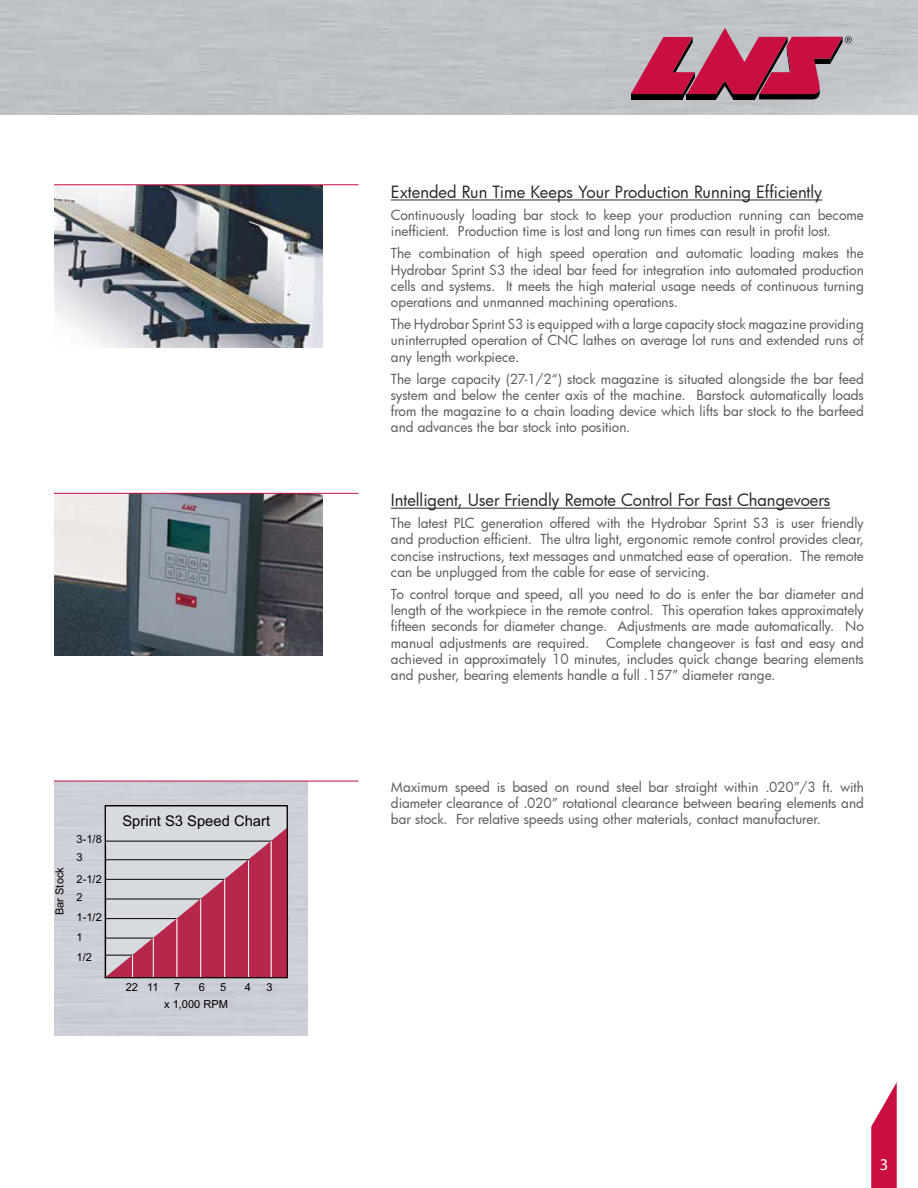
<style>
.page{position:relative;width:918px;height:1188px;background:#fff}
.page>*{position:absolute;margin:0;border:0;box-sizing:border-box;transform-origin:0 0}
.t1{font:16.5px "Futura";letter-spacing:-.005em;color:#292829}
.t2{font:16.5px "Myriad Pro";color:#fff}
.t3{font:14.7px "Arial";color:#000}
.t4{font:13.5px/16.2px "Futura";color:#58595b;text-align:justify}
.t5{font:11.1px/17.7px "Arial";color:#000}
</style>
<div class="page">
<div style="left:0;top:0;width:918px;height:115px;background:#bfc2c7"></div>
<svg style="left:631px;top:28px;width:221px;height:71px;background:#b2536e"></svg>
<svg style="left:871px;top:1082px;width:26px;height:106px"></svg>
<img style="left:54px;top:185px;width:269px;height:162px">
<hr style="left:391px;top:200px;width:431px;height:1px;background:#292829">
<hr style="left:54px;top:184px;width:305px;height:1px;background:#c80f3f">
<svg style="left:104px;top:805px;width:184px;height:173px;background:#c3889a"></svg>
<hr style="left:153px;top:938px;width:1px;height:39px;background:#fff">
<hr style="left:177px;top:919px;width:1px;height:58px;background:#fff">
<hr style="left:200px;top:899px;width:1px;height:78px;background:#fff">
<hr style="left:224px;top:879px;width:1px;height:98px;background:#fff">
<hr style="left:248px;top:860px;width:1px;height:117px;background:#fff">
<hr style="left:271px;top:841px;width:1px;height:136px;background:#fff">
<hr style="left:105px;top:859px;width:144px;height:1px;background:#000">
<div style="left:105px;top:806px;width:183px;height:172px;border:1px solid #000"></div>
<img style="left:54px;top:494px;width:269px;height:162px">
<hr style="left:391px;top:508px;width:439px;height:1px;background:#292829">
<hr style="left:54px;top:493px;width:305px;height:1px;background:#c80f3f">
<hr style="left:54px;top:781px;width:305px;height:1px;background:#c80f3f">
<p class="t5" style="left:51px;top:915px;width:49px;rotate:-90deg">Bar Stock</p>
<p class="t5" style="left:77px;top:831px;width:27px">3-1/8<br>3</p>
<p class="t5" style="left:77px;top:871px;width:27px">2-1/2<br>2</p>
<p class="t5" style="left:77px;top:907px;width:27px;line-height:20px">1-1/2<br>1<br>1/2</p>
<p class="t3" style="left:122px;top:811px;width:149px">Sprint S3 Speed Chart</p>
<p class="t5" style="left:126px;top:978px;width:35px">22 11</p>
<p class="t5" style="left:174px;top:978px;width:8px">7</p>
<p class="t5" style="left:199px;top:978px;width:8px">6</p>
<p class="t5" style="left:220px;top:978px;width:8px">5</p>
<p class="t5" style="left:245px;top:978px;width:8px">4</p>
<p class="t5" style="left:266px;top:978px;width:8px">3</p>
<p class="t5" style="left:164px;top:996px;width:65px">x 1,000 RPM</p>
<p class="t1" style="left:391px;top:181px;width:433px">Extended Run Time Keeps Your Production Running Efficiently</p>
<p class="t4" style="left:391px;top:207px;width:475px">Continuously loading bar stock to keep your production running can become inefficient. Production time is lost and long run times can result in profit lost.</p>
<p class="t4" style="left:391px;top:245px;width:475px">The combination of high speed operation and automatic loading makes the Hydrobar Sprint S3 the ideal bar feed for integration into automated production cells and systems. It meets the high material usage needs of continuous turning operations and unmanned machining operations.</p>
<p class="t4" style="left:391px;top:316px;width:475px">The Hydrobar Sprint S3 is equipped with a large capacity stock magazine providing uninterrupted operation of CNC lathes on average lot runs and extended runs of any length workpiece.</p>
<p class="t4" style="left:391px;top:370px;width:475px">The large capacity (27-1/2“) stock magazine is situated alongside the bar feed system and below the center axis of the machine. Barstock automatically loads from the magazine to a chain loading device which lifts bar stock to the barfeed and advances the bar stock into position.</p>
<p class="t1" style="left:391px;top:489px;width:441px">Intelligent, User Friendly Remote Control For Fast Changevoers</p>
<p class="t4" style="left:391px;top:515px;width:475px">The latest PLC generation offered with the Hydrobar Sprint S3 is user friendly and production efficient. The ultra light, ergonomic remote control provides clear, concise instructions, text messages and unmatched ease of operation. The remote can be unplugged from the cable for ease of servicing.</p>
<p class="t4" style="left:391px;top:586px;width:475px">To control torque and speed, all you need to do is enter the bar diameter and length of the workpiece in the remote control. This operation takes approximately fifteen seconds for diameter change. Adjustments are made automatically. No manual adjustments are required.</p>
<p class="t4" style="left:391px;top:634px;width:475px;text-indent:215px">Complete changeover is fast and easy and achieved in approximately 10 minutes, includes quick change bearing elements and pusher, bearing elements handle a full .157” diameter range.</p>
<p class="t4" style="left:391px;top:778px;width:475px">Maximum speed is based on round steel bar straight within .020”/3 ft. with diameter clearance of .020” rotational clearance between bearing elements and bar stock. For relative speeds using other materials, contact manufacturer.</p>
<p class="t2" style="left:880px;top:1154px;width:10px">3</p>
</div>
